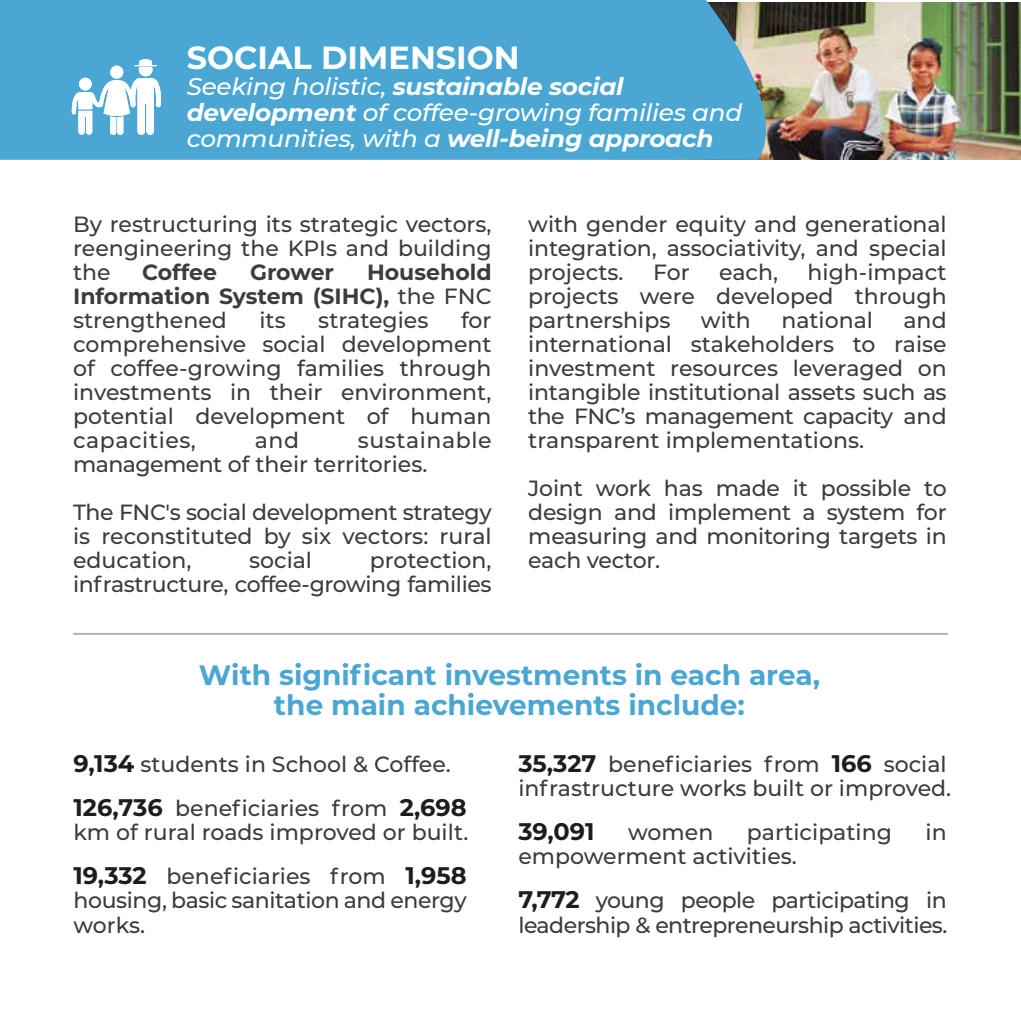
<style>
.page{position:relative;width:1021px;height:1021px;background:#fff}
.page>*{position:absolute;margin:0;border:0;box-sizing:border-box;transform-origin:0 0}
.t1{font:700 32px "Montserrat";color:#fff}
.t2{font:700 28px/30px "Montserrat";color:#4aa6d3;text-align:center}
.t3{font:italic 500 24px/26px "Montserrat";letter-spacing:-.01em;color:#fff}
.t4{font:700 24px "Montserrat";color:#1d1d1b}
.t5{font:500 22px/24px "Montserrat";color:#3c3c3b;text-align:justify}
.t6{font:500 22px/24px "Montserrat";letter-spacing:-.02em;color:#3c3c3b}
.t7{font:700 22px/24px "Montserrat";color:#3c3c3b;text-align:justify}
.t8{font:500 22px "Montserrat";letter-spacing:-.025em;color:#3c3c3b}
.s1{font-weight:700}
.s2{font-weight:500}
.s3{font-weight:700;font-size:24px;color:#1d1d1b}
</style>
<div class="page">
<hr style="left:73px;top:633px;width:874px;height:2px;background:#b3b2b2">
<img style="left:792px;top:2px;width:228px;height:158px">
<div style="left:0;top:0;width:792px;height:160px;background:#4aa6d3"></div>
<svg style="left:72px;top:59px;width:89px;height:76px"></svg>
<div style="left:79px;top:78px;width:13px;height:12px;background:#fff;border-radius:50%"></div>
<h1 class="t1" style="left:187px;top:34px;width:334px">SOCIAL DIMENSION</h1>
<p class="t3" style="left:187px;top:72px;width:557px">Seeking holistic, <span class="s1">sustainable social development</span> of coffee-growing families and communities, with a <span class="s1">well-being approach</span></p>
<p class="t5" style="left:73px;top:211px;width:420px">By restructuring its strategic vectors, reengineering the KPIs and building the</p>
<p class="t7" style="left:142px;top:259px;width:76px">Coffee</p>
<p class="t7" style="left:250px;top:259px;width:85px">Grower</p>
<p class="t7" style="left:73px;top:259px;width:420px;text-indent:294px">Household Information System (SIHC), <span class="s2">the FNC strengthened</span></p>
<p class="t5" style="left:259px;top:307px;width:28px">its</p>
<p class="t5" style="left:318px;top:307px;width:112px">strategies</p>
<p class="t5" style="left:73px;top:307px;width:420px;text-indent:388px">for comprehensive social development of coffee-growing families through investments in their environment, potential development of human capacities,</p>
<p class="t5" style="left:73px;top:427px;width:420px;text-indent:285px">sustainable management of their territories.</p>
<p class="t5" style="left:73px;top:499px;width:420px">The FNC's social development strategy is reconstituted by six vectors: rural education,</p>
<p class="t5" style="left:255px;top:427px;width:46px">and</p>
<p class="t5" style="left:73px;top:547px;width:420px;text-align:right">protection,<br>infrastructure, coffee-growing families</p>
<p class="t5" style="left:249px;top:547px;width:64px">social</p>
<p class="t5" style="left:528px;top:211px;width:420px">with gender equity and generational integration, associativity, and special projects.</p>
<p class="t5" style="left:528px;top:259px;width:420px;text-indent:279px">high-impact projects were developed through partnerships</p>
<p class="t5" style="left:653px;top:259px;width:38px">For</p>
<p class="t5" style="left:719px;top:259px;width:60px">each,</p>
<p class="t5" style="left:701px;top:307px;width:52px">with</p>
<p class="t5" style="left:781px;top:307px;width:93px">national</p>
<p class="t5" style="left:528px;top:307px;width:420px;text-indent:375px">and international stakeholders to raise investment resources leveraged on intangible institutional assets such as the FNC’s management capacity and transparent implementations.</p>
<p class="t5" style="left:528px;top:475px;width:420px">Joint work has made it possible to design and implement a system for measuring and monitoring targets in each vector.</p>
<p class="t2" style="left:199px;top:659px;width:622px">With significant investments in each area, the main achievements include:</p>
<p class="t5" style="left:73px;top:741px;width:394px;line-height:44px"><span class="s3">9,134</span> students in School &amp; Coffee.<br><span class="s3">126,736</span> beneficiaries from <span class="s3">2,698</span></p>
<p class="t5" style="left:73px;top:809px;width:396px;line-height:44px">km of rural roads improved or built.<br><span class="s3">19,332</span> beneficiaries from <span class="s3">1,958</span></p>
<p class="t6" style="left:73px;top:887px;width:394px">housing, basic sanitation and energy works.</p>
<p class="t5" style="left:518px;top:751px;width:434px"><span class="s3">35,327</span> beneficiaries from <span class="s3">166</span> social infrastructure works built or improved.</p>
<p class="t4" style="left:518px;top:814px;width:78px">39,091</p>
<p class="t5" style="left:628px;top:819px;width:87px">women</p>
<p class="t5" style="left:747px;top:819px;width:146px">participating</p>
<p class="t5" style="left:925px;top:819px;width:23px">in</p>
<p class="t6" style="left:518px;top:833px;width:430px;line-height:44px">empowerment activities.<br><span class="s3">7,772</span> young people participating in</p>
<p class="t8" style="left:518px;top:909px;width:430px">leadership &amp; entrepreneurship activities.</p>
</div>
